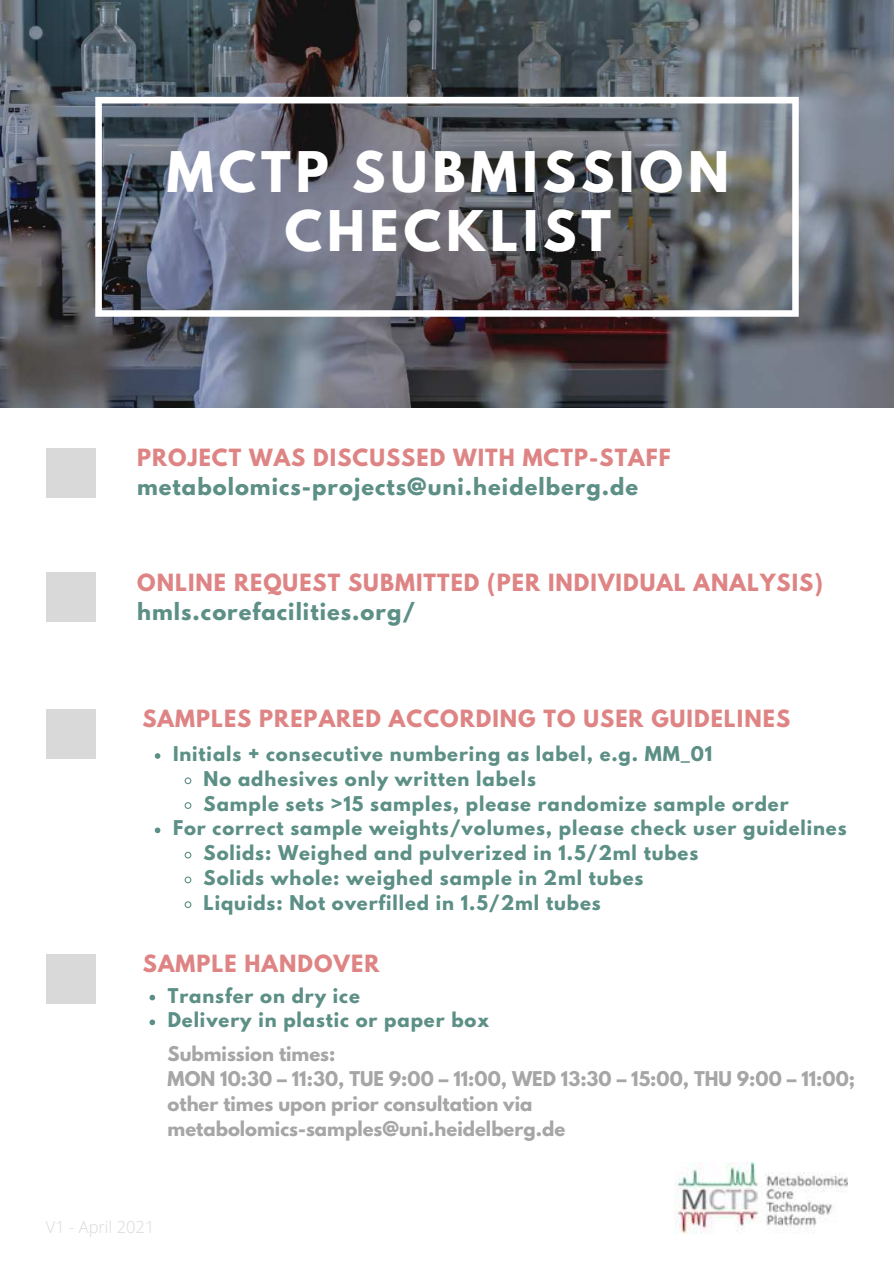
<style>
.page{position:relative;width:894px;height:1264px;background:#fff}
.page>*{position:absolute;margin:0;border:0;box-sizing:border-box;transform-origin:0 0}
.t1{font:700 49.65px/58.5px "League Spartan";letter-spacing:.1em;color:#fff;text-align:center}
.t2{font:700 21px "League Spartan";letter-spacing:.05em;color:#df8484}
.t3{font:700 21px "League Spartan";letter-spacing:.05em;color:#5c8f85}
.t4{font:700 18px/24.8px "League Spartan";letter-spacing:.05em;color:#5c8f85}
.t5{font:700 18px/24.8px "League Spartan";color:#a6a6a6}
.t6{font:300 16.5px "Open Sans";color:#d9d9d9}
</style>
<div class="page">
<img style="left:0;top:0;width:893px;height:408px">
<svg style="left:95px;top:97px;width:703px;height:220px;background:#6e7078"></svg>
<div style="left:46px;top:448px;width:49px;height:49px;background:#d9d9d9"></div>
<div style="left:46px;top:572px;width:49px;height:50px;background:#d9d9d9"></div>
<div style="left:46px;top:709px;width:49px;height:49px;background:#d9d9d9"></div>
<img style="left:674px;top:1162px;width:173px;height:72px">
<svg style="left:155px;top:753px;width:5px;height:5px"></svg>
<svg style="left:184px;top:777px;width:8px;height:8px"></svg>
<svg style="left:184px;top:802px;width:8px;height:7px"></svg>
<svg style="left:155px;top:827px;width:5px;height:6px"></svg>
<svg style="left:184px;top:851px;width:8px;height:8px"></svg>
<svg style="left:184px;top:876px;width:8px;height:8px"></svg>
<svg style="left:184px;top:901px;width:8px;height:7px"></svg>
<div style="left:46px;top:954px;width:49px;height:50px;background:#d9d9d9"></div>
<svg style="left:149px;top:994px;width:6px;height:6px"></svg>
<svg style="left:149px;top:1019px;width:6px;height:6px"></svg>
<h1 class="t1" style="left:167px;top:149px;width:563px">MCTP SUBMISSION<br>CHECKLIST</h1>
<p class="t2" style="left:137px;top:447px;width:535px">PROJECT WAS DISCUSSED WITH MCTP-STAFF</p>
<p class="t3" style="left:137px;top:476px;width:502px">metabolomics-projects@uni.heidelberg.de</p>
<p class="t2" style="left:137px;top:572px;width:687px">ONLINE REQUEST SUBMITTED (PER INDIVIDUAL ANALYSIS)</p>
<p class="t3" style="left:137px;top:601px;width:279px">hmls.corefacilities.org/</p>
<p class="t2" style="left:142px;top:708px;width:649px">SAMPLES PREPARED ACCORDING TO USER GUIDELINES</p>
<p class="t4" style="left:173px;top:743px;width:540px">Initials + consecutive numbering as label, e.g. MM_01</p>
<p class="t4" style="left:203px;top:768px;width:333px">No adhesives only written labels</p>
<p class="t4" style="left:203px;top:793px;width:586px">Sample sets &gt;15 samples, please randomize sample order</p>
<p class="t4" style="left:173px;top:818px;width:674px">For correct sample weights/volumes, please check user guidelines</p>
<p class="t4" style="left:203px;top:842px;width:496px">Solids: Weighed and pulverized in 1.5/2ml tubes</p>
<p class="t4" style="left:203px;top:867px;width:441px">Solids whole: weighed sample in 2ml tubes</p>
<p class="t4" style="left:203px;top:892px;width:398px">Liquids: Not overfilled in 1.5/2ml tubes</p>
<p class="t2" style="left:143px;top:953px;width:238px">SAMPLE HANDOVER</p>
<p class="t4" style="left:168px;top:985px;width:323px">Transfer on dry ice<br>Delivery in plastic or paper box</p>
<p class="t5" style="left:168px;top:1044px;width:688px">Submission times:<br>MON 10:30 – 11:30, TUE 9:00 – 11:00, WED 13:30 – 15:00, THU 9:00 – 11:00; other times upon prior consultation via metabolomics-samples@uni.heidelberg.de</p>
<p class="t6" style="left:46px;top:1214px;width:110px">V1 - April 2021</p>
</div>
